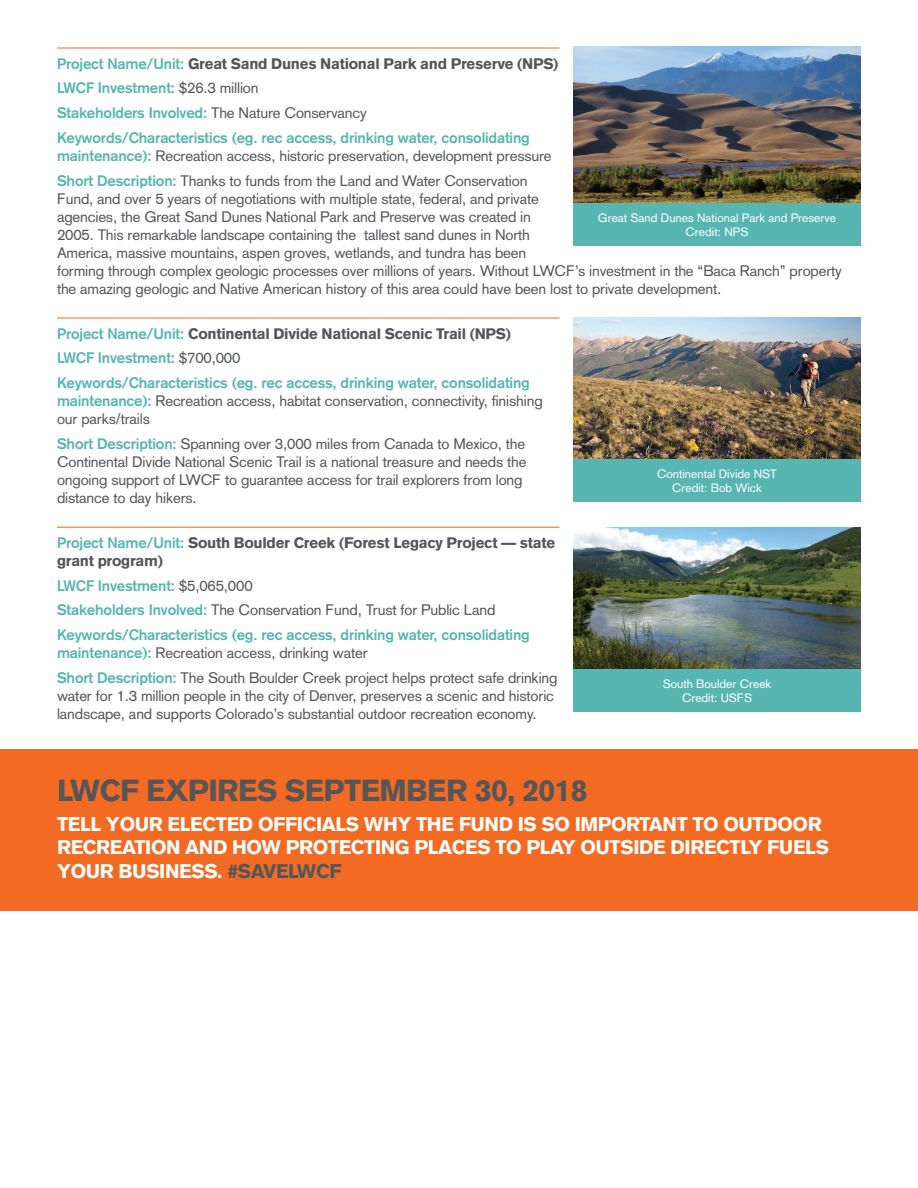
<style>
.page{position:relative;width:918px;height:1188px;background:#fff}
.page>*{position:absolute;margin:0;border:0;box-sizing:border-box;transform-origin:0 0}
.t1{font:900 30px "Akzidenz Grotesk";letter-spacing:-.02em;color:#54565a}
.t2{font:900 19.5px/23.4px "Akzidenz Grotesk";letter-spacing:-.02em;color:#fff}
.t3{font:15px/18px "Akzidenz Grotesk";letter-spacing:-.01em;color:#54565a}
.t4{font:700 15px/24.8px "Akzidenz Grotesk";letter-spacing:-.01em;color:#57b6b1}
.t5{font:900 15px/18px "Akzidenz Grotesk";letter-spacing:-.02em;color:#54565a}
.t6{font:12px/13.5px "Akzidenz Grotesk";color:#fff;text-align:center}
.s1{font-weight:900;color:#54565a}
.s2{font-weight:400;color:#54565a}
.s3{font-weight:700;color:#57b6b1}
.s4{color:#54565a}
</style>
<div class="page">
<hr style="left:57px;top:48px;width:503px;height:1px;background:#f36b23">
<hr style="left:57px;top:318px;width:503px;height:1px;background:#f36b23">
<hr style="left:57px;top:527px;width:503px;height:1px;background:#f36b23">
<img style="left:573px;top:46px;width:288px;height:157px">
<div style="left:573px;top:203px;width:288px;height:43px;background:#57b6b1"></div>
<img style="left:573px;top:317px;width:288px;height:142px">
<div style="left:573px;top:459px;width:288px;height:42px;background:#57b6b1"></div>
<img style="left:573px;top:527px;width:288px;height:142px">
<div style="left:573px;top:669px;width:288px;height:42px;background:#57b6b1"></div>
<div style="left:0;top:749px;width:918px;height:161px;background:#f36b23"></div>
<p class="t4" style="left:57px;top:51px;width:503px">Project Name/Unit: <span class="s1">Great Sand Dunes National Park and Preserve (NPS)<br></span>LWCF Investment: <span class="s2">$26.3 million<br></span>Stakeholders Involved: <span class="s2">The Nature Conservancy<br></span>Keywords/Characteristics (eg. rec access, drinking water, consolidating</p>
<p class="t3" style="left:57px;top:143px;width:496px;line-height:24.8px"><span class="s3">maintenance):</span> Recreation access, historic preservation, development pressure<br><span class="s3">Short Description:</span> Thanks to funds from the Land and Water Conservation</p>
<p class="t3" style="left:57px;top:189px;width:786px">Fund, and over 5 years of negotiations with multiple state, federal, and private<br>agencies, the Great Sand Dunes National Park and Preserve was created in<br>2005. This remarkable landscape containing the tallest sand dunes in North<br>America, massive mountains, aspen groves, wetlands, and tundra has been<br>forming through complex geologic processes over millions of years. Without LWCF’s investment in the “Baca Ranch” property the amazing geologic and Native American history of this area could have been lost to private development.</p>
<p class="t4" style="left:57px;top:321px;width:474px">Project Name/Unit: <span class="s1">Continental Divide National Scenic Trail (NPS)<br></span>LWCF Investment: <span class="s2">$700,000<br></span>Keywords/Characteristics (eg. rec access, drinking water, consolidating</p>
<p class="t3" style="left:57px;top:392px;width:487px"><span class="s3">maintenance):</span> Recreation access, habitat conservation, connectivity, finishing our parks/trails</p>
<p class="t3" style="left:57px;top:435px;width:471px"><span class="s3">Short Description:</span> Spanning over 3,000 miles from Canada to Mexico, the Continental Divide National Scenic Trail is a national treasure and needs the ongoing support of LWCF to guarantee access for trail explorers from long distance to day hikers.</p>
<p class="t5" style="left:57px;top:533px;width:500px"><span class="s3">Project Name/Unit:</span> South Boulder Creek (Forest Legacy Project — state grant program)</p>
<p class="t4" style="left:57px;top:573px;width:474px">LWCF Investment: <span class="s2">$5,065,000<br></span>Stakeholders Involved: <span class="s2">The Conservation Fund, Trust for Public Land<br></span>Keywords/Characteristics (eg. rec access, drinking water, consolidating</p>
<p class="t3" style="left:57px;top:640px;width:502px;line-height:24.8px"><span class="s3">maintenance):</span> Recreation access, drinking water<br><span class="s3">Short Description:</span> The South Boulder Creek project helps protect safe drinking</p>
<p class="t3" style="left:57px;top:687px;width:499px">water for 1.3 million people in the city of Denver, preserves a scenic and historic landscape, and supports Colorado’s substantial outdoor recreation economy.</p>
<p class="t6" style="left:598px;top:211px;width:240px">Great Sand Dunes National Park and Preserve<br>Credit: NPS</p>
<p class="t6" style="left:657px;top:467px;width:121px">Continental Divide NST<br>Credit: Bob Wick</p>
<p class="t6" style="left:663px;top:677px;width:110px">South Boulder Creek<br>Credit: USFS</p>
<h1 class="t1" style="left:57px;top:772px;width:532px">LWCF EXPIRES SEPTEMBER 30, 2018</h1>
<h2 class="t2" style="left:57px;top:812px;width:774px">TELL YOUR ELECTED OFFICIALS WHY THE FUND IS SO IMPORTANT TO OUTDOOR<br>RECREATION AND HOW PROTECTING PLACES TO PLAY OUTSIDE DIRECTLY FUELS<br>YOUR BUSINESS. <span class="s4">#SAVELWCF</span></h2>
</div>
